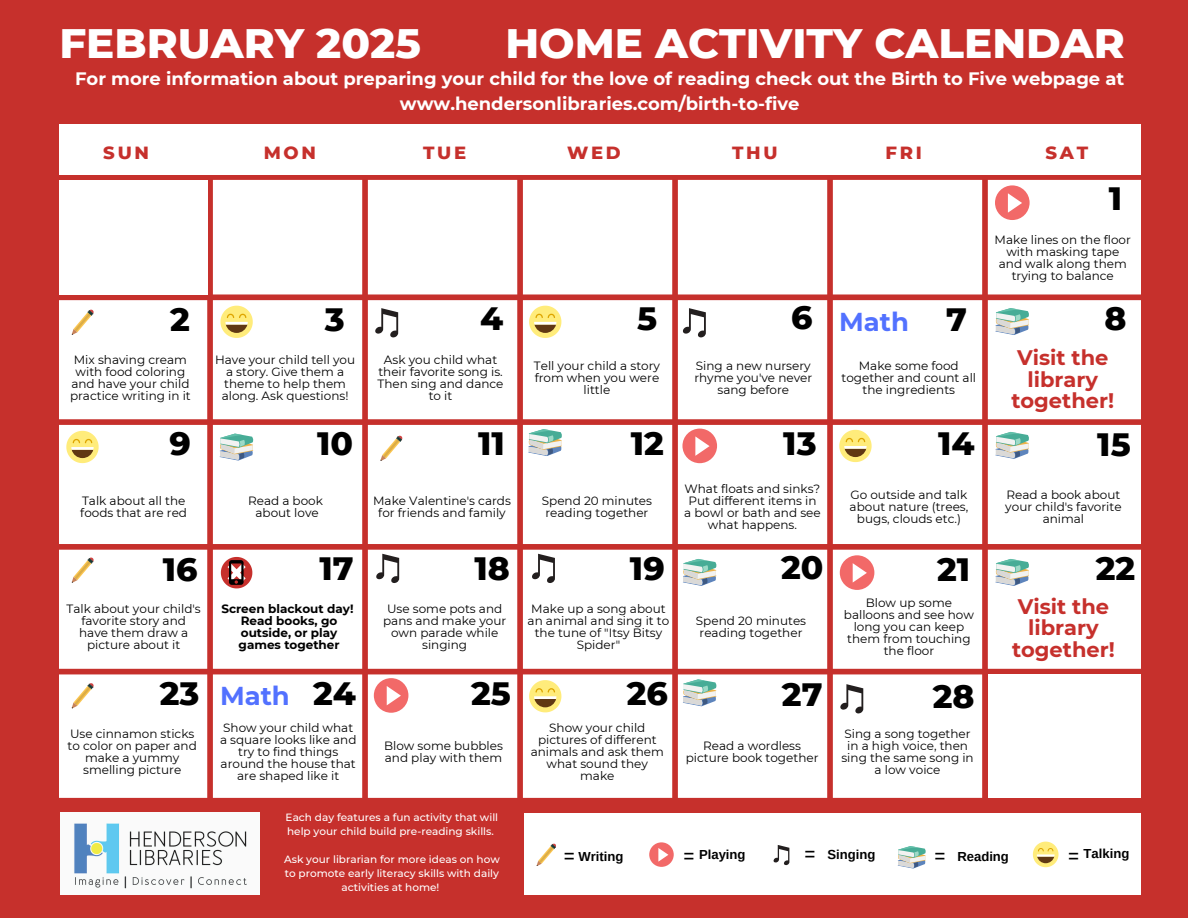
<style>
.page{position:relative;width:1188px;height:918px;background:#c6302c}
.page>*{position:absolute;margin:0;border:0;box-sizing:border-box;transform-origin:0 0}
.t1{font:800 42px "Montserrat";color:#fff}
.t2{font:800 33px "Montserrat";color:#000}
.t3{font:26.55px "Trocchi";color:#000}
.t4{font:700 25.8px "Montserrat";color:#5271ff}
.t5{font:700 21px/21.3px "Montserrat";color:#c6302c;text-align:center}
.t6{font:700 18px/24.8px "Montserrat";color:#fff;text-align:center}
.t7{font:800 18px "Montserrat";letter-spacing:.15em;color:#c6302c}
.t8{font:700 13.05px "Arimo";color:#000}
.t9{font:12px/12px "Montserrat";color:#000;text-align:center}
.t10{font:700 12px/12px "Montserrat";color:#000;text-align:center}
.t11{font:500 10.5px/14px "Montserrat";color:#fff}
</style>
<div class="page">
<div style="left:59px;top:180px;width:148px;height:114px;background:#fff"></div>
<div style="left:213px;top:180px;width:149px;height:114px;background:#fff"></div>
<div style="left:368px;top:180px;width:149px;height:114px;background:#fff"></div>
<div style="left:523px;top:180px;width:149px;height:114px;background:#fff"></div>
<div style="left:678px;top:180px;width:149px;height:114px;background:#fff"></div>
<div style="left:833px;top:180px;width:149px;height:114px;background:#fff"></div>
<div style="left:833px;top:300px;width:149px;height:119px;background:#fff"></div>
<div style="left:988px;top:674px;width:152px;height:124px;background:#fff"></div>
<div style="left:59px;top:124px;width:1081px;height:50px;background:#fff"></div>
<div style="left:833px;top:425px;width:149px;height:119px;background:#fff"></div>
<div style="left:59px;top:425px;width:148px;height:119px;background:#fff"></div>
<div style="left:213px;top:300px;width:149px;height:119px;background:#fff"></div>
<div style="left:523px;top:300px;width:149px;height:119px;background:#fff"></div>
<div style="left:368px;top:425px;width:149px;height:119px;background:#fff"></div>
<div style="left:59px;top:550px;width:148px;height:248px;background:#fff"></div>
<div style="left:59px;top:300px;width:148px;height:119px;background:#fff"></div>
<div style="left:678px;top:425px;width:149px;height:119px;background:#fff"></div>
<div style="left:988px;top:180px;width:152px;height:114px;background:#fff"></div>
<div style="left:368px;top:550px;width:149px;height:248px;background:#fff"></div>
<div style="left:678px;top:300px;width:149px;height:119px;background:#fff"></div>
<div style="left:833px;top:550px;width:149px;height:248px;background:#fff"></div>
<div style="left:368px;top:300px;width:149px;height:119px;background:#fff"></div>
<div style="left:523px;top:550px;width:149px;height:248px;background:#fff"></div>
<div style="left:988px;top:425px;width:152px;height:119px;background:#fff"></div>
<div style="left:213px;top:425px;width:149px;height:119px;background:#fff"></div>
<div style="left:523px;top:425px;width:149px;height:119px;background:#fff"></div>
<svg style="left:678px;top:550px;width:149px;height:248px;background:#faf7f7"></svg>
<div style="left:524px;top:813px;width:616px;height:81px;background:#fff"></div>
<svg style="left:537px;top:843px;width:19px;height:23px"></svg>
<svg style="left:898px;top:846px;width:28px;height:23px"></svg>
<svg style="left:1033px;top:842px;width:25px;height:25px"></svg>
<svg style="left:649px;top:842px;width:25px;height:25px"></svg>
<svg style="left:773px;top:845px;width:16px;height:20px"></svg>
<img style="left:61px;top:813px;width:199px;height:82px">
<div style="left:988px;top:300px;width:152px;height:119px;background:#fff"></div>
<div style="left:988px;top:550px;width:152px;height:119px;background:#fff"></div>
<div style="left:213px;top:550px;width:149px;height:248px;background:#fff"></div>
<h6 class="t1" style="left:59px;top:18px;width:363px">FEBRUARY 2025</h6>
<p class="t6" style="left:75px;top:66px;width:1051px">For more information about preparing your child for the love of reading check out the Birth to Five webpage at www.hendersonlibraries.com/birth-to-five</p>
<p class="t1" style="left:505px;top:18px;width:621px">HOME ACTIVITY CALENDAR</p>
<p class="t7" style="left:103px;top:141px;width:47px">SUN</p>
<p class="t7" style="left:264px;top:141px;width:54px">MON</p>
<p class="t7" style="left:423px;top:141px;width:45px">TUE</p>
<p class="t7" style="left:567px;top:141px;width:55px">WED</p>
<p class="t7" style="left:732px;top:141px;width:47px">THU</p>
<p class="t7" style="left:886px;top:141px;width:38px">FRI</p>
<p class="t7" style="left:1045px;top:141px;width:44px">SAT</p>
<h2 class="t2" style="left:1109px;top:178px;width:15px">1</h2>
<h5 class="t9" style="left:995px;top:233px;width:138px">Make lines on the floor with masking tape and walk along them trying to balance</h5>
<p class="t2" style="left:170px;top:299px;width:21px">2</p>
<p class="t2" style="left:637px;top:298px;width:22px">5</p>
<p class="t2" style="left:791px;top:297px;width:23px">6</p>
<h3 class="t2" style="left:946px;top:299px;width:22px">7</h3>
<p class="t2" style="left:1104px;top:298px;width:24px">8</p>
<p class="t2" style="left:480px;top:298px;width:25px">4</p>
<p class="t2" style="left:325px;top:299px;width:21px">3</p>
<p class="t4" style="left:839px;top:306px;width:71px">Math</p>
<p class="t9" style="left:70px;top:354px;width:122px">Mix shaving cream with food coloring and have your child practice writing in it</p>
<h4 class="t9" style="left:215px;top:354px;width:142px">Have your child tell you a story. Give them a theme to help them along. Ask questions!</h4>
<h4 class="t9" style="left:378px;top:354px;width:127px">Ask you child what their favorite song is.<br>Then sing and dance to it</h4>
<p class="t9" style="left:534px;top:360px;width:128px">Tell your child a story from when you were little</p>
<p class="t2" style="left:169px;top:424px;width:23px">9</p>
<p class="t9" style="left:80px;top:495px;width:108px;text-align:left">Talk about all the foods that are red</p>
<p class="t2" style="left:317px;top:423px;width:37px">10</p>
<h4 class="t9" style="left:248px;top:495px;width:76px">Read a book</h4>
<h4 class="t9" style="left:255px;top:507px;width:65px">about love</h4>
<p class="t2" style="left:478px;top:423px;width:28px">11</p>
<p class="t2" style="left:631px;top:424px;width:35px">12</p>
<p class="t9" style="left:373px;top:495px;width:139px">Make Valentine's cards for friends and family</p>
<p class="t9" style="left:542px;top:495px;width:112px">Spend 20 minutes reading together</p>
<h4 class="t9" style="left:694px;top:360px;width:119px">Sing a new nursery rhyme you've never sang before</h4>
<p class="t9" style="left:842px;top:360px;width:136px">Make some food together and count all the ingredients</p>
<p class="t2" style="left:783px;top:423px;width:35px">13</p>
<p class="t2" style="left:938px;top:423px;width:38px">14</p>
<p class="t9" style="left:684px;top:483px;width:138px">What floats and sinks?<br>Put different items in a bowl or bath and see what happens.</p>
<p class="t9" style="left:850px;top:489px;width:120px">Go outside and talk about nature (trees, bugs, clouds etc.)</p>
<p class="t2" style="left:163px;top:549px;width:36px">16</p>
<p class="t9" style="left:67px;top:603px;width:136px">Talk about your child's favorite story and have them draw a picture about it</p>
<p class="t2" style="left:474px;top:548px;width:37px">18</p>
<p class="t2" style="left:781px;top:547px;width:44px">20</p>
<p class="t2" style="left:630px;top:548px;width:36px">19</p>
<p class="t2" style="left:320px;top:548px;width:36px">17</p>
<p class="t2" style="left:937px;top:549px;width:35px">21</p>
<p class="t10" style="left:221px;top:603px;width:134px">Screen blackout day!<br>Read books, go outside, or play games together</p>
<p class="t9" style="left:383px;top:603px;width:125px">Use some pots and pans and make your own parade while singing</p>
<h4 class="t9" style="left:528px;top:603px;width:143px">Make up a song about an animal and sing it to the tune of "Itsy Bitsy<br>Spider"</h4>
<p class="t9" style="left:696px;top:615px;width:112px">Spend 20 minutes reading together</p>
<p class="t9" style="left:844px;top:597px;width:132px">Blow up some balloons and see how long you can keep them from touching the floor</p>
<p class="t2" style="left:160px;top:673px;width:41px">23</p>
<p class="t2" style="left:313px;top:673px;width:44px">24</p>
<p class="t2" style="left:471px;top:673px;width:41px">25</p>
<p class="t2" style="left:627px;top:673px;width:43px">26</p>
<h3 class="t4" style="left:220px;top:680px;width:71px">Math</h3>
<p class="t2" style="left:782px;top:674px;width:42px">27</p>
<p class="t2" style="left:933px;top:676px;width:43px">28</p>
<p class="t9" style="left:68px;top:728px;width:131px">Use cinnamon sticks to color on paper and make a yummy smelling picture</p>
<p class="t9" style="left:220px;top:722px;width:138px">Show your child what a square looks like and try to find things around the house that are shaped like it</p>
<h4 class="t9" style="left:384px;top:740px;width:120px;text-align:left">Blow some bubbles and play with them</h4>
<h1 class="t9" style="left:531px;top:722px;width:135px">Show your child pictures of different animals and ask them what sound they make</h1>
<h1 class="t9" style="left:841px;top:728px;width:134px">Sing a song together in a high voice, then sing the same song in a low voice</h1>
<p class="t9" style="left:686px;top:740px;width:134px">Read a wordless picture book together</p>
<p class="t5" style="left:1011px;top:347px;width:104px">Visit the library together!</p>
<p class="t2" style="left:1097px;top:424px;width:35px">15</p>
<p class="t9" style="left:1005px;top:489px;width:118px">Read a book about your child's favorite animal</p>
<p class="t2" style="left:1096px;top:548px;width:41px">22</p>
<p class="t5" style="left:1012px;top:596px;width:104px">Visit the library together!</p>
<p class="t11" style="left:286px;top:811px;width:214px">Each day features a fun activity that will help your child build pre-reading skills.</p>
<p class="t11" style="left:284px;top:853px;width:217px;text-align:center">Ask your librarian for more ideas on how to promote early literacy skills with daily activities at home!</p>
<p class="t3" style="left:563px;top:837px;width:15px">=</p>
<p class="t8" style="left:578px;top:849px;width:47px">Writing</p>
<p class="t3" style="left:682px;top:837px;width:15px">=</p>
<p class="t8" style="left:699px;top:848px;width:48px">Playing</p>
<p class="t3" style="left:804px;top:835px;width:15px">=</p>
<p class="t8" style="left:828px;top:847px;width:49px">Singing</p>
<p class="t3" style="left:934px;top:837px;width:15px">=</p>
<p class="t8" style="left:957px;top:849px;width:53px">Reading</p>
<p class="t3" style="left:1067px;top:837px;width:15px">=</p>
<p class="t8" style="left:1084px;top:846px;width:47px">Talking</p>
</div>
